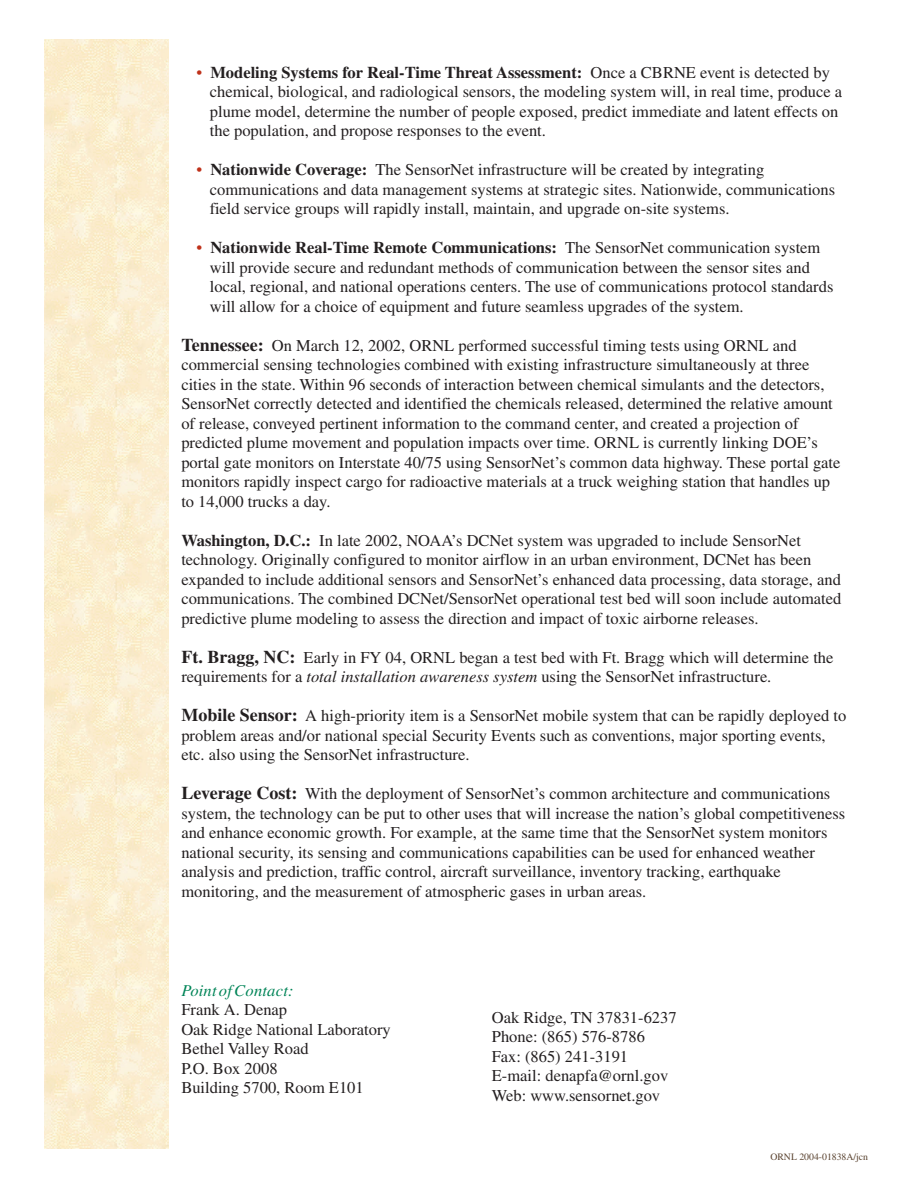
<style>
.page{position:relative;width:918px;height:1188px;background:#fff}
.page>*{position:absolute;margin:0;border:0;box-sizing:border-box;transform-origin:0 0}
.t1{font:16.5px/19.5px "Times";color:#231f20}
.t2{font:italic 16.5px "Times";letter-spacing:.01em;color:#008457}
.t3{font:9.75px "Times";color:#5a4330}
.s1{color:#bf311a}
.s2{font-weight:700}
.s3{font-weight:700;font-size:18px}
.s4{font-style:italic}
</style>
<div class="page">
<img style="left:45px;top:40px;width:123px;height:1108px">
<p class="t1" style="left:210px;top:64px;width:634px;text-indent:-13px"><span class="s1">•</span> <span class="s2">Modeling Systems for Real-Time Threat Assessment:</span> Once a CBRNE event is detected by chemical, biological, and radiological sensors, the modeling system will, in real time, produce a plume model, determine the number of people exposed, predict immediate and latent effects on the population, and propose responses to the event.</p>
<p class="t1" style="left:210px;top:162px;width:627px;text-indent:-13px"><span class="s1">•</span> <span class="s2">Nationwide Coverage:</span> The SensorNet infrastructure will be created by integrating communications and data management systems at strategic sites. Nationwide, communications field service groups will rapidly install, maintain, and upgrade on-site systems.</p>
<p class="t1" style="left:210px;top:240px;width:625px;text-indent:-13px"><span class="s1">•</span> <span class="s2">Nationwide Real-Time Remote Communications:</span> The SensorNet communication system will provide secure and redundant methods of communication between the sensor sites and local, regional, and national operations centers. The use of communications protocol standards will allow for a choice of equipment and future seamless upgrades of the system.</p>
<p class="t1" style="left:181px;top:337px;width:661px"><span class="s3">Tennessee:</span> On March 12, 2002, ORNL performed successful timing tests using ORNL and commercial sensing technologies combined with existing infrastructure simultaneously at three cities in the state. Within 96 seconds of interaction between chemical simulants and the detectors, SensorNet correctly detected and identified the chemicals released, determined the relative amount of release, conveyed pertinent information to the command center, and created a projection of predicted plume movement and population impacts over time. ORNL is currently linking DOE’s portal gate monitors on Interstate 40/75 using SensorNet’s common data highway. These portal gate monitors rapidly inspect cargo for radioactive materials at a truck weighing station that handles up to 14,000 trucks a day.</p>
<p class="t1" style="left:181px;top:532px;width:662px"><span class="s2">Washington, D.C.:</span> In late 2002, NOAA’s DCNet system was upgraded to include SensorNet technology. Originally configured to monitor airflow in an urban environment, DCNet has been expanded to include additional sensors and SensorNet’s enhanced data processing, data storage, and communications. The combined DCNet/SensorNet operational test bed will soon include automated predictive plume modeling to assess the direction and impact of toxic airborne releases.</p>
<p class="t1" style="left:181px;top:649px;width:654px"><span class="s3">Ft. Bragg, NC:</span> Early in FY 04, ORNL began a test bed with Ft. Bragg which will determine the requirements for a <span class="s4">total installation awareness system</span> using the SensorNet infrastructure.</p>
<p class="t1" style="left:181px;top:708px;width:666px"><span class="s3">Mobile Sensor:</span> A high-priority item is a SensorNet mobile system that can be rapidly deployed to problem areas and/or national special Security Events such as conventions, major sporting events, etc. also using the SensorNet infrastructure.</p>
<p class="t1" style="left:181px;top:786px;width:665px"><span class="s3">Leverage Cost:</span> With the deployment of SensorNet’s common architecture and communications system, the technology can be put to other uses that will increase the nation’s global competitiveness and enhance economic growth. For example, at the same time that the SensorNet system monitors national security, its sensing and communications capabilities can be used for enhanced weather analysis and prediction, traffic control, aircraft surveillance, inventory tracking, earthquake monitoring, and the measurement of atmospheric gases in urban areas.</p>
<p class="t2" style="left:181px;top:984px;width:114px">Point of Contact:</p>
<p class="t1" style="left:181px;top:1021px;width:211px">Oak Ridge National Laboratory<br>Bethel Valley Road<br>P.O. Box 2008</p>
<p class="t1" style="left:181px;top:1002px;width:107px">Frank A. Denap</p>
<p class="t1" style="left:181px;top:1080px;width:184px">Building 5700, Room E101</p>
<p class="t1" style="left:492px;top:1009px;width:186px">Oak Ridge, TN 37831-6237</p>
<p class="t1" style="left:492px;top:1029px;width:155px">Phone: (865) 576-8786<br>Fax: (865) 241-3191</p>
<p class="t1" style="left:492px;top:1087px;width:170px">Web: www.sensornet.gov</p>
<p class="t1" style="left:492px;top:1068px;width:178px">E-mail: denapfa@ornl.gov</p>
<p class="t3" style="left:770px;top:1153px;width:99px">ORNL 2004-01838A/jcn</p>
</div>
